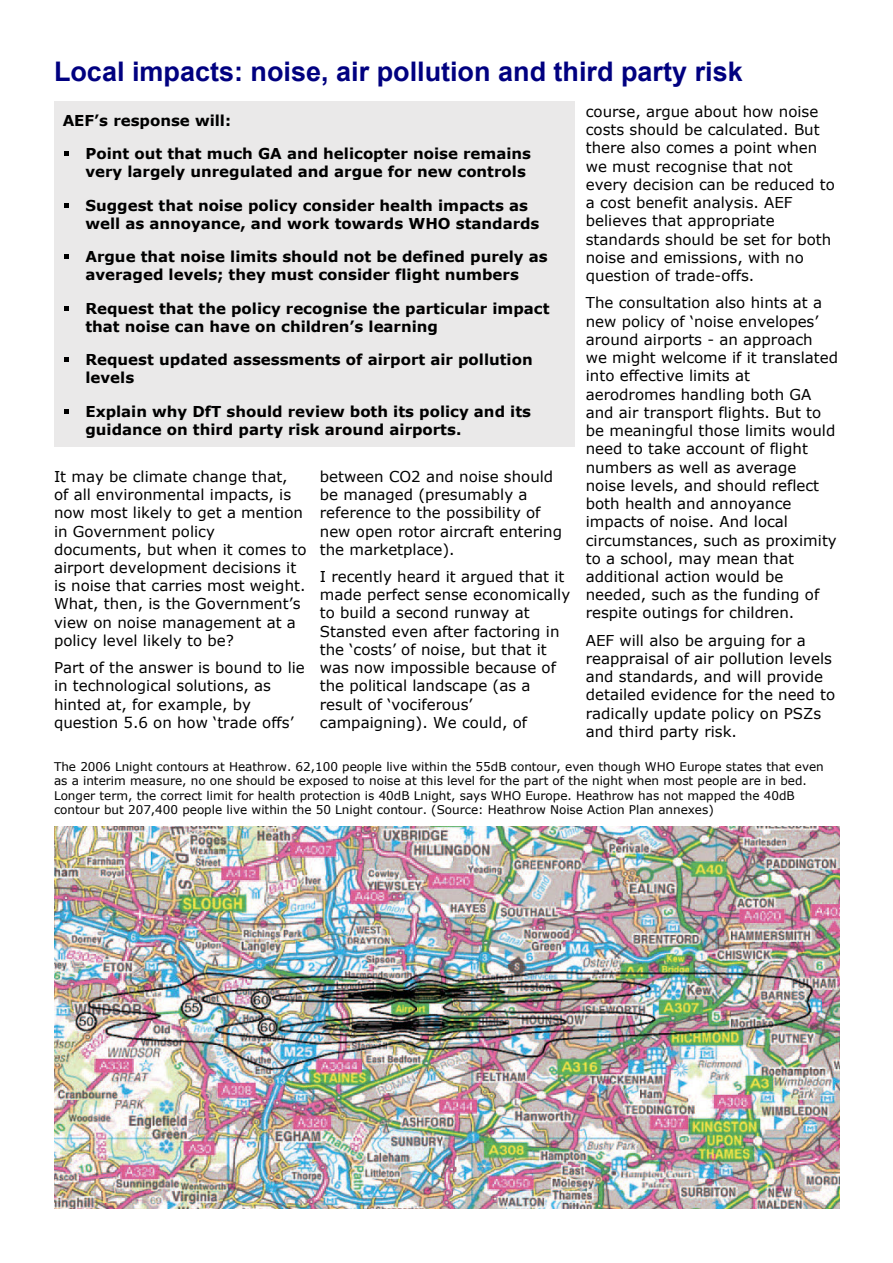
<style>
.page{position:relative;width:893px;height:1263px;background:#fff}
.page>*{position:absolute;margin:0;border:0;box-sizing:border-box;transform-origin:0 0}
.t1{font:700 27px "Arial";color:#000080}
.t2{font:15px/18.3px "Verdana";color:#000}
.t3{font:700 15px/18.3px "Verdana";color:#000}
.t4{font:12px/14.5px "Verdana";color:#000}
</style>
<div class="page">
<div style="left:54px;top:101px;width:520px;height:345px;background:#eae9e9"></div>
<svg style="left:64px;top:151px;width:4px;height:5px"></svg>
<svg style="left:64px;top:203px;width:4px;height:5px"></svg>
<svg style="left:64px;top:254px;width:4px;height:5px"></svg>
<svg style="left:64px;top:306px;width:4px;height:4px"></svg>
<svg style="left:64px;top:357px;width:4px;height:5px"></svg>
<svg style="left:64px;top:409px;width:4px;height:4px"></svg>
<img style="left:54px;top:827px;width:785px;height:382px">
<h1 class="t1" style="left:54px;top:61px;width:690px">Local impacts: noise, air pollution and third party risk</h1>
<p class="t3" style="left:63px;top:113px;width:170px">AEF’s response will:</p>
<p class="t3" style="left:85px;top:146px;width:447px">Point out that much GA and helicopter noise remains very largely unregulated and argue for new controls</p>
<p class="t3" style="left:85px;top:197px;width:456px">Suggest that noise policy consider health impacts as well as annoyance, and work towards WHO standards</p>
<p class="t3" style="left:85px;top:249px;width:464px">Argue that noise limits should not be defined purely as averaged levels; they must consider flight numbers</p>
<p class="t3" style="left:85px;top:300px;width:466px">Request that the policy recognise the particular impact that noise can have on children’s learning</p>
<p class="t3" style="left:85px;top:352px;width:449px">Request updated assessments of airport air pollution levels</p>
<p class="t3" style="left:85px;top:403px;width:447px">Explain why DfT should review both its policy and its guidance on third party risk around airports.</p>
<p class="t2" style="left:586px;top:104px;width:250px">course, argue about how noise costs should be calculated. But there also comes a point when we must recognise that not every decision can be reduced to a cost benefit analysis. AEF believes that appropriate standards should be set for both noise and emissions, with no question of trade-offs.</p>
<p class="t2" style="left:586px;top:295px;width:254px">The consultation also hints at a new policy of ‘noise envelopes’ around airports - an approach<br>we might welcome if it translated into effective limits at aerodromes handling both GA and air transport flights. But to be meaningful those limits would need to take account of flight numbers as well as average noise levels, and should reflect both health and annoyance impacts of noise. And local circumstances, such as proximity to a school, may mean that additional action would be needed, such as the funding of respite outings for children.</p>
<p class="t2" style="left:586px;top:632px;width:251px">AEF will also be arguing for a reappraisal of air pollution levels and standards, and will provide detailed evidence for the need to radically update policy on PSZs and third party risk.</p>
<p class="t2" style="left:54px;top:468px;width:254px">It may be climate change that,<br>of all environmental impacts, is now most likely to get a mention in Government policy documents, but when it comes to airport development decisions it is noise that carries most weight.<br>What, then, is the Government’s view on noise management at a policy level likely to be?</p>
<p class="t2" style="left:54px;top:660px;width:252px">Part of the answer is bound to lie in technological solutions, as hinted at, for example, by question 5.6 on how ‘trade offs’</p>
<p class="t2" style="left:320px;top:468px;width:244px">between CO2 and noise should be managed (presumably a reference to the possibility of new open rotor aircraft entering the marketplace).</p>
<p class="t2" style="left:320px;top:569px;width:252px">I recently heard it argued that it made perfect sense economically to build a second runway at<br>Stansted even after factoring in the ‘costs’ of noise, but that it was now impossible because of the political landscape (as a result of ‘vociferous’ campaigning). We could, of</p>
<p class="t4" style="left:54px;top:760px;width:771px">The 2006 Lnight contours at Heathrow. 62,100 people live within the 55dB contour, even though WHO Europe states that even as a interim measure, no one should be exposed to noise at this level for the part of the night when most people are in bed.<br>Longer term, the correct limit for health protection is 40dB Lnight, says WHO Europe. Heathrow has not mapped the 40dB contour but 207,400 people live within the 50 Lnight contour. (Source: Heathrow Noise Action Plan annexes)</p>
</div>
